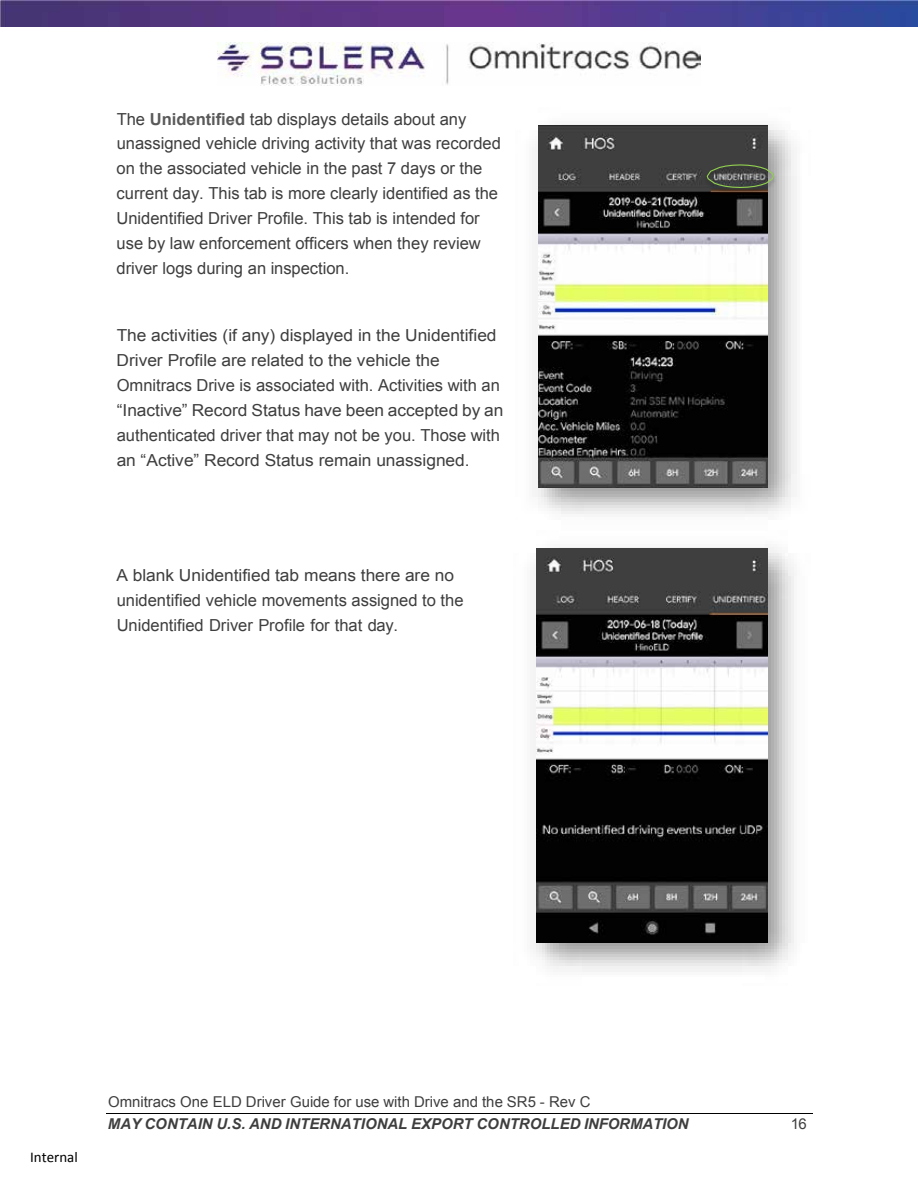
<style>
.page{position:relative;width:918px;height:1188px;background:#fff}
.page>*{position:absolute;margin:0;border:0;box-sizing:border-box;transform-origin:0 0}
.t1{font:16.5px/24.9px "Arial";color:#3e3e3e;scale:1.05 1}
.t2{font:16.5px/24.9px "Arial";color:#3e3e3e}
.t3{font:15px "Arial";color:#3e3e3e}
.t4{font:italic 700 15px "Arial";color:#3e3e3e}
.t5{font:15px "Calibri";color:#000}
.s1{font-weight:700;color:#595959}
</style>
<div class="page">
<hr style="left:106px;top:1113px;width:706px;height:1px;background:#000">
<img style="left:0;top:0;width:918px;height:27px">
<img style="left:217px;top:42px;width:483px;height:43px">
<img style="left:535px;top:124px;width:262px;height:390px">
<img style="left:538px;top:126px;width:230px;height:362px">
<img style="left:533px;top:547px;width:261px;height:425px">
<img style="left:536px;top:549px;width:231px;height:394px">
<img style="left:702px;top:162px;width:77px;height:34px">
<svg style="left:706px;top:164px;width:68px;height:25px;background:#575e52"></svg>
<p class="t2" style="left:117px;top:107px;width:386px">The <span class="s1">Unidentified</span> tab displays details about any unassigned vehicle driving activity that was recorded on the associated vehicle in the past 7 days or the current day. This tab is more clearly identified as the Unidentified Driver Profile. This tab is intended for use by law enforcement officers when they review driver logs during an inspection.</p>
<p class="t1" style="left:117px;top:323px;width:370px">The activities (if any) displayed in the Unidentified Driver Profile are related to the vehicle the Omnitracs Drive is associated with. Activities with an “Inactive” Record Status have been accepted by an authenticated driver that may not be you. Those with an “Active” Record Status remain unassigned.</p>
<p class="t1" style="left:116px;top:563px;width:332px">A blank Unidentified tab means there are no unidentified vehicle movements assigned to the<br>Unidentified Driver Profile for that day.</p>
<p class="t5" style="left:30px;top:1146px;width:49px">Internal</p>
<p class="t3" style="left:108px;top:1092px;width:484px">Omnitracs One ELD Driver Guide for use with Drive and the SR5 - Rev C</p>
<p class="t4" style="left:108px;top:1114px;width:582px">MAY CONTAIN U.S. AND INTERNATIONAL EXPORT CONTROLLED INFORMATION</p>
<p class="t3" style="left:791px;top:1114px;width:18px">16</p>
</div>
